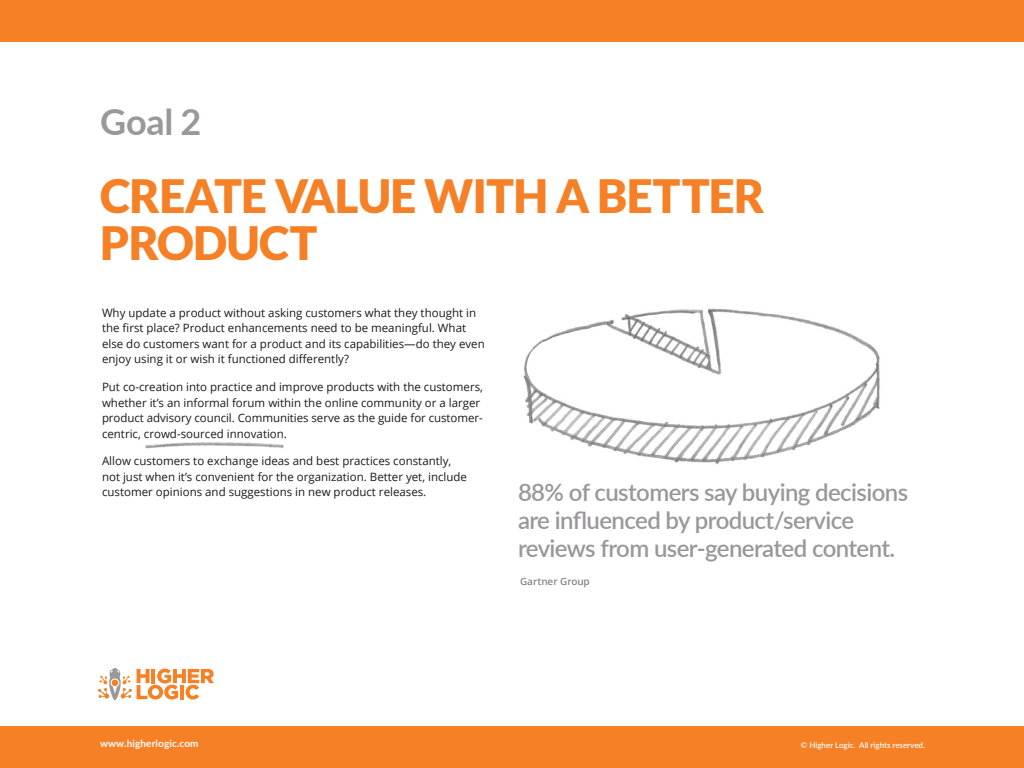
<style>
.page{position:relative;width:1024px;height:768px;background:#fff}
.page>*{position:absolute;margin:0;border:0;box-sizing:border-box;transform-origin:0 0}
.Head_All_Cap{font:900 46px/47px "Lato";letter-spacing:-.015em;color:#f58025}
.t1{font:700 36px "Lato";color:#9a989a}
.t2{font:600 24px/28px "Lato";letter-spacing:-.025em;color:#9a989a}
.Body{font:11.5px/15.5px "Open Sans";color:#1a1a1a}
.t3{font:700 10px "Lato";letter-spacing:.01em;color:#fff}
.Body-2{font:600 10px "Open Sans";color:#848689}
.t4{font:600 8px "Lato";color:#fff}
</style>
<div class="page">
<img style="left:523px;top:308px;width:357px;height:156px">
<div style="left:0;top:0;width:1024px;height:42px;background:#f58025"></div>
<div style="left:0;top:726px;width:1024px;height:42px;background:#f58025"></div>
<svg style="left:98px;top:668px;width:116px;height:32px"></svg>
<img style="left:145px;top:442px;width:139px;height:7px">
<p class="t1" style="left:100px;top:95px;width:103px">Goal 2</p>
<p class="Head_All_Cap" style="left:100px;top:172px;width:666px">CREATE VALUE WITH A BETTER<br>PRODUCT</p>
<p class="Body" style="left:102px;top:305px;width:384px">Why update a product without asking customers what they thought in the first place? Product enhancements need to be meaningful. What else do customers want for a product and its capabilities—do they even enjoy using it or wish it functioned differently?</p>
<p class="Body" style="left:102px;top:379px;width:383px">Put co-creation into practice and improve products with the customers, whether it’s an informal forum within the online community or a larger product advisory council. Communities serve as the guide for customer&shy;centric, crowd-sourced innovation.</p>
<p class="Body" style="left:102px;top:453px;width:367px">Allow customers to exchange ideas and best practices constantly, not just when it’s convenient for the organization. Better yet, include customer opinions and suggestions in new product releases.</p>
<p class="t2" style="left:518px;top:478px;width:392px">88% of customers say buying decisions are influenced by product/service reviews from user-generated content.</p>
<p class="Body-2" style="left:520px;top:574px;width:71px">Gartner Group</p>
<p class="t3" style="left:100px;top:736px;width:100px">www.higherlogic.com</p>
<p class="t4" style="left:801px;top:739px;width:126px">© Higher Logic. All rights reserved.</p>
</div>
